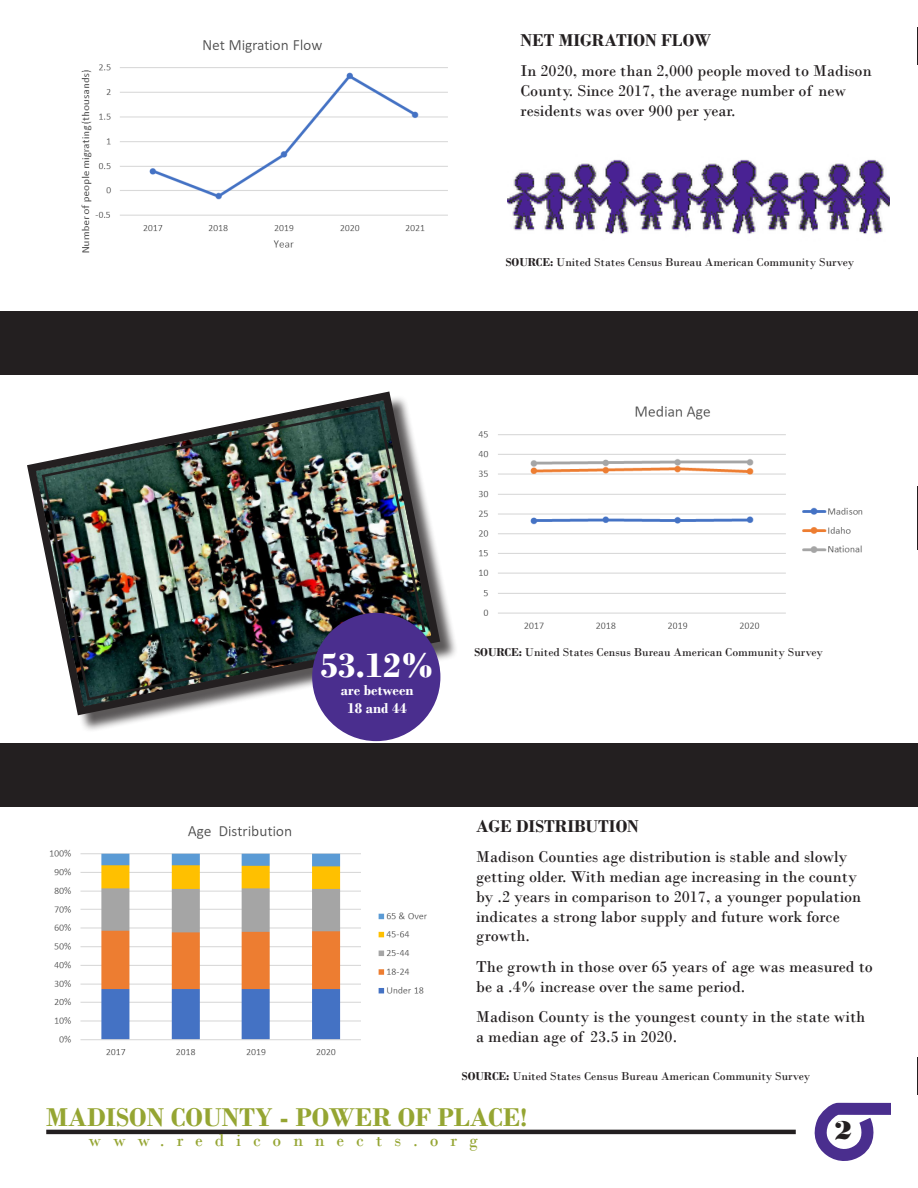
<style>
.page{position:relative;width:918px;height:1188px;background:#fff}
.page>*{position:absolute;margin:0;border:0;box-sizing:border-box;transform-origin:0 0}
.t1{font:700 36px "Bodoni";color:#fff}
.t2{font:700 27px "Bodoni";color:#95a532}
.t3{font:27px "Bodoni MT Black";color:#231f20}
.t4{font:700 18px "Bodoni";color:#231f20}
.t5{font:18px "Bodoni";letter-spacing:.66em;color:#95a532}
.t6{font:16.5px/19.8px "Bodoni";color:#231f20}
.t7{font:700 15px "Bodoni";color:#fff}
.t8{font:12px "Bodoni";color:#231f20}
.s1{font-weight:700}
</style>
<div class="page">
<svg style="left:814px;top:1102px;width:77px;height:59px"></svg>
<hr style="left:46px;top:1130px;width:750px;height:4px;background:#231f20">
<div style="left:30px;top:394px;width:428px;height:340px;background:#231f20;opacity:.75"></div>
<svg style="left:27px;top:391px;width:418px;height:329px"></svg>
<img style="left:40px;top:405px;width:387px;height:297px">
<div style="left:312px;top:613px;width:128px;height:128px;background:#4a2e8e;border-radius:50%"></div>
<div style="left:0;top:744px;width:918px;height:63px;background:#231f20"></div>
<div style="left:0;top:311px;width:918px;height:64px;background:#231f20"></div>
<img style="left:81px;top:39px;width:367px;height:214px">
<img style="left:478px;top:406px;width:385px;height:223px">
<img style="left:49px;top:825px;width:378px;height:231px">
<hr style="left:917px;top:486px;width:1px;height:63px;background:#231f20">
<hr style="left:917px;top:1057px;width:1px;height:38px;background:#231f20">
<hr style="left:917px;top:27px;width:1px;height:38px;background:#231f20">
<img style="left:507px;top:159px;width:383px;height:75px">
<p class="t4" style="left:521px;top:29px;width:192px">NET MIGRATION FLOW</p>
<p class="t6" style="left:521px;top:61px;width:353px">In 2020, more than 2,000 people moved to Madison<br>County. Since 2017, the average number of new residents was over 900 per year.</p>
<p class="t8" style="left:506px;top:255px;width:350px"><span class="s1">SOURCE:</span> United States Census Bureau American Community Survey</p>
<p class="t1" style="left:320px;top:644px;width:115px">53.12%</p>
<p class="t7" style="left:341px;top:681px;width:74px">are between</p>
<p class="t7" style="left:347px;top:699px;width:61px">18 and 44</p>
<p class="t8" style="left:474px;top:645px;width:350px"><span class="s1">SOURCE:</span> United States Census Bureau American Community Survey</p>
<p class="t4" style="left:476px;top:815px;width:164px">AGE DISTRIBUTION</p>
<p class="t6" style="left:476px;top:847px;width:387px">Madison Counties age distribution is stable and slowly getting older. With median age increasing in the county by .2 years in comparison to 2017, a younger population indicates a strong labor supply and future work force growth.</p>
<p class="t6" style="left:476px;top:957px;width:398px">The growth in those over 65 years of age was measured to be a .4% increase over the same period.</p>
<p class="t6" style="left:476px;top:1007px;width:391px">Madison County is the youngest county in the state with a median age of 23.5 in 2020.</p>
<p class="t8" style="left:462px;top:1069px;width:350px"><span class="s1">SOURCE:</span> United States Census Bureau American Community Survey</p>
<h2 class="t2" style="left:46px;top:1102px;width:483px">MADISON COUNTY - POWER OF PLACE!</h2>
<p class="t5" style="left:88px;top:1130px;width:391px">www.rediconnects.org</p>
<h2 class="t3" style="left:835px;top:1114px;width:19px">2</h2>
</div>
